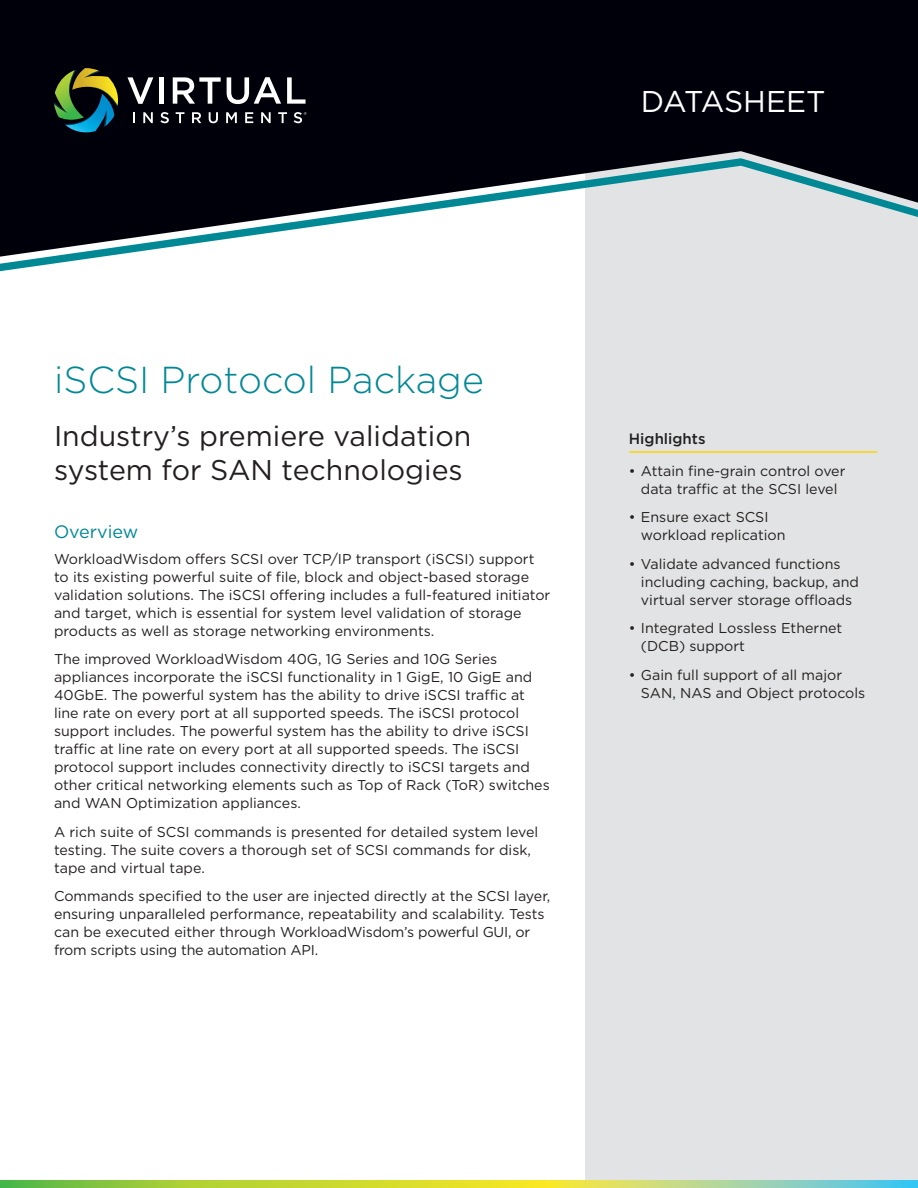
<style>
.page{position:relative;width:918px;height:1188px;background:#fff}
.page>*{position:absolute;margin:0;border:0;box-sizing:border-box;transform-origin:0 0}
.t1{font:300 37.5px "Gotham";color:#008895}
.Document_Type_Title{font:30px "Gotham";letter-spacing:-.005em;color:#fff}
.Heading{font:28.5px/34.2px "Gotham";color:#231f20}
.Subheading{font:18px "Gotham";color:#008895}
.Side_Bar_Bullet_Head{font:500 15px "Gotham";color:#231f20}
.Body_Copy{font:14.25px/18px "Gotham";color:#231f20}
.Side_Bar_Bullets{font:14.25px/18px "Gotham";color:#231f20}
</style>
<div class="page">
<div style="left:585px;top:0;width:333px;height:1188px;background:#e2e3e4"></div>
<svg style="left:0;top:1180px;width:918px;height:8px;background:#afd45e"></svg>
<div style="left:0;top:0;width:918px;height:158px;background:#00000b"></div>
<svg style="left:0;top:158px;width:918px;height:114px"></svg>
<svg style="left:127px;top:77px;width:26px;height:27px"></svg>
<hr style="left:160px;top:77px;width:4px;height:27px;background:#fff">
<svg style="left:173px;top:77px;width:48px;height:27px"></svg>
<svg style="left:227px;top:77px;width:54px;height:27px"></svg>
<svg style="left:287px;top:77px;width:19px;height:27px"></svg>
<svg style="left:133px;top:112px;width:2px;height:11px"></svg>
<svg style="left:143px;top:112px;width:10px;height:11px"></svg>
<svg style="left:160px;top:112px;width:9px;height:11px"></svg>
<svg style="left:176px;top:112px;width:8px;height:11px"></svg>
<svg style="left:192px;top:112px;width:9px;height:11px"></svg>
<svg style="left:209px;top:112px;width:9px;height:11px"></svg>
<svg style="left:226px;top:112px;width:11px;height:11px"></svg>
<svg style="left:245px;top:112px;width:8px;height:11px"></svg>
<svg style="left:261px;top:112px;width:10px;height:11px"></svg>
<svg style="left:278px;top:112px;width:9px;height:11px"></svg>
<svg style="left:294px;top:112px;width:13px;height:11px"></svg>
<svg style="left:54px;top:68px;width:64px;height:64px;background:#38593a"></svg>
<hr style="left:629px;top:451px;width:249px;height:2px;background:#fed503">
<p class="Document_Type_Title" style="left:641px;top:83px;width:186px">DATASHEET</p>
<p class="t1" style="left:54px;top:356px;width:431px">iSCSI Protocol Package</p>
<p class="Heading" style="left:54px;top:418px;width:419px">Industry’s premiere validation system for SAN technologies</p>
<p class="Subheading" style="left:54px;top:522px;width:86px">Overview</p>
<p class="Body_Copy" style="left:54px;top:550px;width:498px">WorkloadWisdom offers SCSI over TCP/IP transport (iSCSI) support to its existing powerful suite of file, block and object-based storage validation solutions. The iSCSI offering includes a full-featured initiator and target, which is essential for system level validation of storage products as well as storage networking environments.</p>
<p class="Body_Copy" style="left:54px;top:650px;width:497px">The improved WorkloadWisdom 40G, 1G Series and 10G Series appliances incorporate the iSCSI functionality in 1 GigE, 10 GigE and 40GbE. The powerful system has the ability to drive iSCSI traffic at line rate on every port at all supported speeds. The iSCSI protocol support includes. The powerful system has the ability to drive iSCSI traffic at line rate on every port at all supported speeds. The iSCSI protocol support includes connectivity directly to iSCSI targets and other critical networking elements such as Top of Rack (ToR) switches and WAN Optimization appliances.</p>
<p class="Body_Copy" style="left:54px;top:823px;width:486px">A rich suite of SCSI commands is presented for detailed system level testing. The suite covers a thorough set of SCSI commands for disk, tape and virtual tape.</p>
<p class="Body_Copy" style="left:54px;top:887px;width:498px">Commands specified to the user are injected directly at the SCSI layer, ensuring unparalleled performance, repeatability and scalability. Tests can be executed either through WorkloadWisdom’s powerful GUI, or from scripts using the automation API.</p>
<p class="Side_Bar_Bullet_Head" style="left:629px;top:429px;width:78px">Highlights</p>
<p class="Side_Bar_Bullets" style="left:629px;top:462px;width:218px;text-align:center">• Attain fine-grain control over data traffic at the SCSI level</p>
<p class="Side_Bar_Bullets" style="left:641px;top:508px;width:146px;text-indent:-12px">• Ensure exact SCSI workload replication</p>
<p class="Side_Bar_Bullets" style="left:641px;top:555px;width:220px;text-indent:-12px">• Validate advanced functions including caching, backup, and virtual server storage offloads</p>
<p class="Side_Bar_Bullets" style="left:641px;top:619px;width:203px;text-indent:-12px">• Integrated Lossless Ethernet (DCB) support</p>
<p class="Side_Bar_Bullets" style="left:641px;top:666px;width:226px;text-indent:-12px">• Gain full support of all major<br>SAN, NAS and Object protocols</p>
</div>
